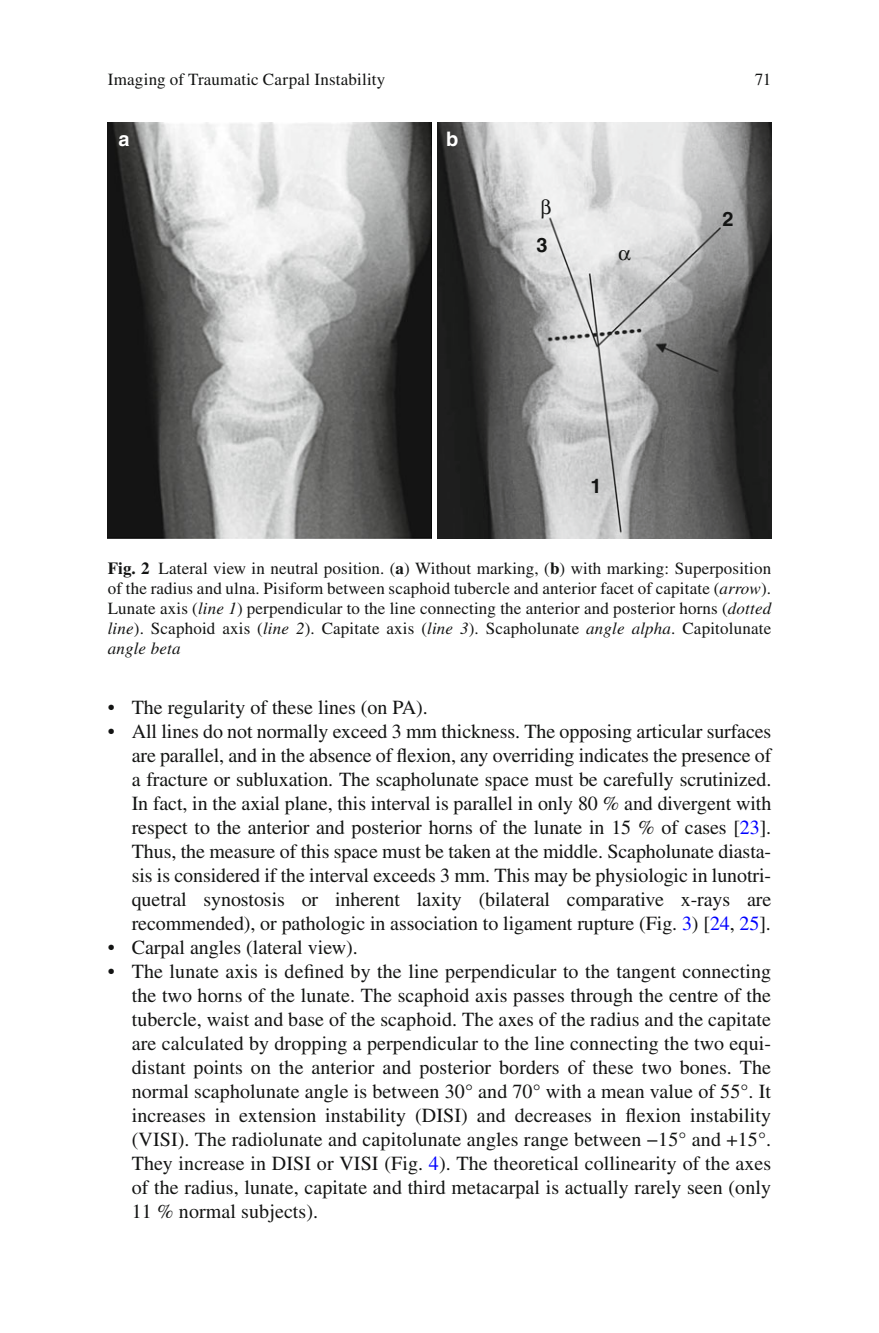
<style>
.page{position:relative;width:879px;height:1333px;background:#fff}
.page>*{position:absolute;margin:0;border:0;box-sizing:border-box;transform-origin:0 0}
.t1{font:20px/24px "Times";color:#131413;text-align:justify}
.t2{font:700 20px "Helvetica";color:#131413}
.t3{font:700 20px "Helvetica";color:#fff}
.t4{font:17px/20px "Times";letter-spacing:.01em;color:#131413;text-align:justify}
.s1{font-weight:700}
.s2{font-style:italic}
.s3{color:#00f}
</style>
<div class="page">
<img style="left:437px;top:122px;width:334px;height:416px">
<img style="left:108px;top:122px;width:324px;height:416px">
<svg style="left:619px;top:250px;width:11px;height:10px"></svg>
<svg style="left:542px;top:199px;width:9px;height:20px"></svg>
<p class="t4" style="left:108px;top:71px;width:279px">Imaging of Traumatic Carpal Instability</p>
<p class="t4" style="left:755px;top:71px;width:18px">71</p>
<p class="t3" style="left:118px;top:127px;width:13px">a</p>
<p class="t3" style="left:446px;top:127px;width:14px">b</p>
<p class="t2" style="left:536px;top:233px;width:13px">3</p>
<p class="t2" style="left:590px;top:473px;width:13px">1</p>
<p class="t2" style="left:722px;top:206px;width:13px">2</p>
<p class="t4" style="left:108px;top:560px;width:665px"><span class="s1">Fig. 2</span> Lateral view in neutral position. ( <span class="s1">a</span> ) Without marking, ( <span class="s1">b</span> ) with marking: Superposition of the radius and ulna. Pisiform between scaphoid tubercle and anterior facet of capitate ( <span class="s2">arrow</span> ).<br>Lunate axis ( <span class="s2">line 1</span> ) perpendicular to the line connecting the anterior and posterior horns ( <span class="s2">dotted line</span> ). Scaphoid axis ( <span class="s2">line 2</span> ). Capitate axis ( <span class="s2">line 3</span> ). Scapholunate <span class="s2">angle alpha</span> . Capitolunate <span class="s2">angle beta</span></p>
<p class="t1" style="left:108px;top:696px;width:322px">• The regularity of these lines (on PA).</p>
<p class="t1" style="left:132px;top:720px;width:641px;text-indent:-24px">• All lines do not normally exceed 3 mm thickness. The opposing articular surfaces are parallel, and in the absence of fl exion, any overriding indicates the presence of a fracture or subluxation. The scapholunate space must be carefully scrutinized.<br>In fact, in the axial plane, this interval is parallel in only 80 % and divergent with respect to the anterior and posterior horns of the lunate in 15 % of cases [ <span class="s3">23</span> ] .<br>Thus, the measure of this space must be taken at the middle. Scapholunate diasta&shy;sis is considered if the interval exceeds 3 mm. This may be physiologic in lunotri&shy;quetral synostosis or inherent laxity (bilateral comparative x-rays are recommended), or pathologic in association to ligament rupture (Fig. <span class="s3">3</span> ) [ <span class="s3">24</span> , <span class="s3">25</span> ] .</p>
<p class="t1" style="left:108px;top:936px;width:252px">• Carpal angles (lateral view).</p>
<p class="t1" style="left:132px;top:960px;width:641px;text-indent:-24px">• The lunate axis is de fi ned by the line perpendicular to the tangent connecting the two horns of the lunate. The scaphoid axis passes through the centre of the tubercle, waist and base of the scaphoid. The axes of the radius and the capitate are calculated by dropping a perpendicular to the line connecting the two equi&shy;distant points on the anterior and posterior borders of these two bones. The normal scapholunate angle is between 30° and 70° with a mean value of 55°. It increases in extension instability (DISI) and decreases in fl exion instability (VISI). The radiolunate and capitolunate angles range between −15° and +15°.<br>They increase in DISI or VISI (Fig . <span class="s3">4</span> ). The theoretical collinearity of the axes of the radius, lunate, capitate and third metacarpal is actually rarely seen (only 11 % normal subjects).</p>
</div>
